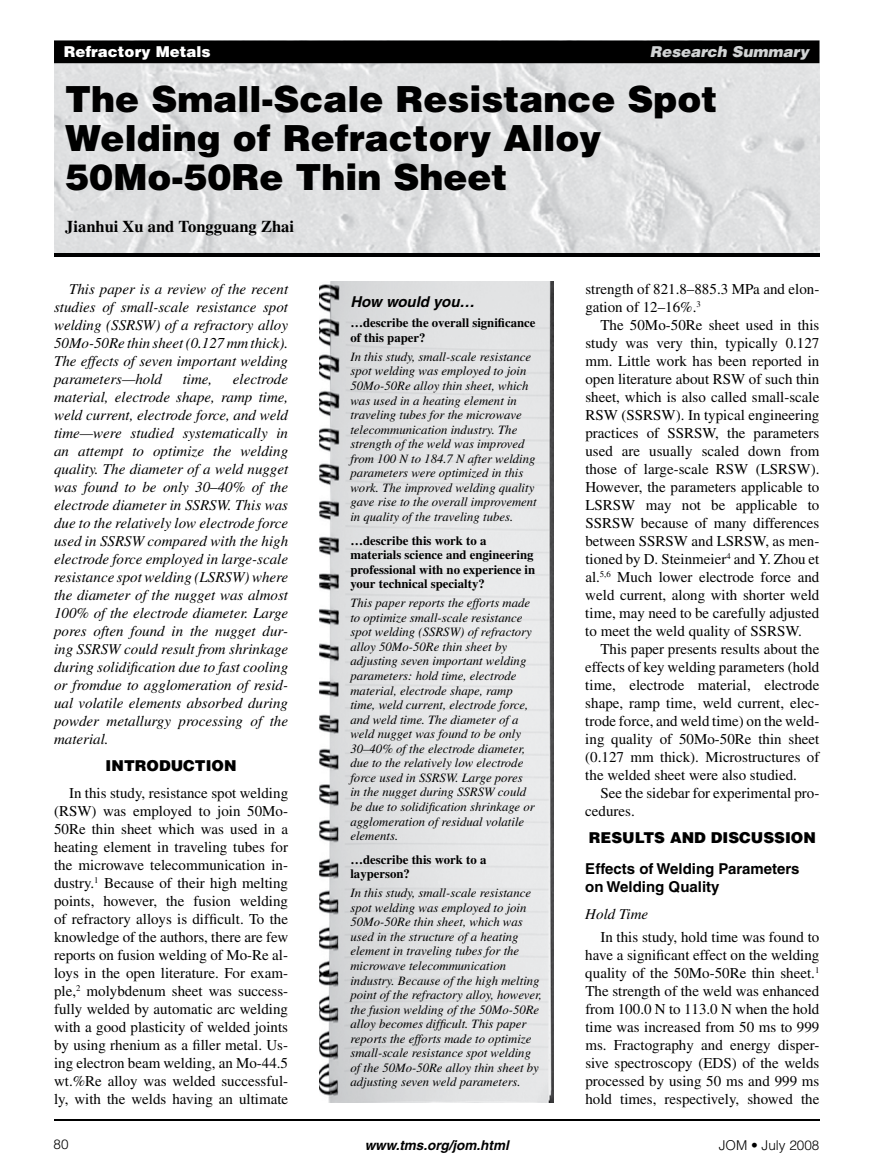
<style>
.page{position:relative;width:878px;height:1175px;background:#fff}
.page>*{position:absolute;margin:0;border:0;box-sizing:border-box;transform-origin:0 0}
.t1{font:900 36px/39px "Helvetica";color:#000}
.t2{font:700 16.5px "Times";color:#000}
.t3{font:15px/18px "Times";color:#000;text-align:justify}
.t4{font:italic 15px/18px "Times";color:#000;text-align:justify}
.t5{font:700 15px/18px "Helvetica";color:#000}
.t6{font:900 15px "Helvetica";color:#000}
.t7{font:900 15px "Helvetica";color:#fff}
.t8{font:italic 900 15px "Helvetica";color:#d1d3d4}
.t9{font:italic 700 15px "Helvetica";color:#000}
.t10{font:italic 700 13.5px "Helvetica";color:#000}
.t11{font:300 13.5px "Helvetica";color:#000}
.t12{font:italic 12.75px/14.5px "Times";color:#000}
.t13{font:700 12.75px/14.5px "Times";color:#000}
.s1{font-style:normal}
</style>
<div class="page">
<hr style="left:54px;top:1119px;width:765px;height:1px;background:#000">
<img style="left:320px;top:282px;width:234px;height:820px">
<img style="left:54px;top:63px;width:765px;height:191px">
<div style="left:54px;top:40px;width:765px;height:23px;background:#000"></div>
<hr style="left:54px;top:254px;width:765px;height:3px;background:#000">
<p class="t7" style="left:64px;top:42px;width:148px">Refractory Metals</p>
<p class="t8" style="left:649px;top:42px;width:161px">Research Summary</p>
<h1 class="t1" style="left:65px;top:79px;width:653px">The Small-Scale Resistance Spot welding of Refractory Alloy<br>50Mo-50Re Thin Sheet</h1>
<p class="t2" style="left:65px;top:217px;width:230px">Jianhui Xu and Tongguang Zhai</p>
<p class="t4" style="left:54px;top:280px;width:236px;text-indent:15px">This paper is a review of the recent studies of small-scale resistance spot welding (SSRSW) of a refractory alloy 50Mo-50Re thin sheet (0.127 mm thick).<br>The effects of seven important welding parameters—hold</p>
<p class="t4" style="left:54px;top:370px;width:236px;text-indent:179px">electrode material, electrode shape, ramp time, weld current, electrode force, and weld time—were studied systematically in an attempt to optimize the welding quality. The diameter of a weld nugget was found to be only 30<span class="s1">–</span>40% of the electrode diameter in SSRSW. This was due to the relatively low electrode force used in SSRSW compared with the high electrode force employed in large-scale resistance spot welding (LSRSW) where the diameter of the nugget was almost 100% of the electrode diameter. Large pores often found in the nugget dur&shy;ing SSRSW could result from shrinkage during solidification due to fast cooling or fromdue to agglomeration of resid&shy;ual volatile elements absorbed during powder metallurgy processing of the material.</p>
<p class="t6" style="left:106px;top:755px;width:132px">INTRODUCTION</p>
<p class="t3" style="left:54px;top:783px;width:236px;text-indent:15px">In this study, resistance spot welding (RSW) was employed to join 50Mo-50Re thin sheet which was used in a heating element in traveling tubes for the microwave telecommunication in&shy;dustry.<sup>1</sup> Because of their high melting points, however, the fusion welding of refractory alloys is difficult. To the knowledge of the authors, there are few reports on fusion welding of Mo-Re al&shy;loys in the open literature. For exam&shy;ple,<sup>2</sup> molybdenum sheet was success&shy;fully welded by automatic arc welding with a good plasticity of welded joints by using rhenium as a filler metal. Us&shy;ing electron beam welding, an Mo-44.5 wt.%Re alloy was welded successful&shy;ly, with the welds having an ultimate</p>
<p class="t4" style="left:183px;top:370px;width:31px">time,</p>
<p class="t9" style="left:350px;top:292px;width:126px">How would you…</p>
<p class="t13" style="left:350px;top:315px;width:186px">…describe the overall significance of this paper?</p>
<p class="t12" style="left:350px;top:349px;width:188px">In this study, small-scale resistance spot welding was employed to join 50Mo-50Re alloy thin sheet, which was used in a heating element in traveling tubes for the microwave telecommunication industry. The strength of the weld was improved from 100 N to 184.7 N after welding parameters were optimized in this work. The improved welding quality gave rise to the overall improvement in quality of the traveling tubes.</p>
<p class="t13" style="left:350px;top:532px;width:186px">…describe this work to a materials science and engineering professional with no experience in your technical specialty?</p>
<p class="t12" style="left:350px;top:595px;width:186px">This paper reports the efforts made to optimize small-scale resistance spot welding (SSRSW) of refractory alloy 50Mo-50Re thin sheet by adjusting seven important welding parameters: hold time, electrode material, electrode shape, ramp time, weld current, electrode force, and weld time. The diameter of a weld nugget was found to be only<br>30–40% of the electrode diameter, due to the relatively low electrode force used in SSRSW. Large pores in the nugget during SSRSW could be due to solidification shrinkage or agglomeration of residual volatile elements.</p>
<p class="t13" style="left:350px;top:851px;width:137px">…describe this work to a layperson?</p>
<p class="t12" style="left:350px;top:885px;width:193px">In this study, small-scale resistance spot welding was employed to join 50Mo-50Re thin sheet, which was used in the structure of a heating element in traveling tubes for the microwave telecommunication industry. Because of the high melting point of the refractory alloy, however, the fusion welding of the 50Mo-50Re alloy becomes difficult. This paper reports the efforts made to optimize small-scale resistance spot welding of the 50Mo-50Re alloy thin sheet by adjusting seven weld parameters.</p>
<p class="t3" style="left:585px;top:279px;width:235px">strength of 821.8–885.3 MPa and elon&shy;gation of 12–16%.<sup>3</sup></p>
<p class="t3" style="left:585px;top:315px;width:236px;text-indent:15px">The 50Mo-50Re sheet used in this study was very thin, typically 0.127 mm. Little work has been reported in open literature about RSW of such thin sheet, which is also called small-scale RSW (SSRSW). In typical engineering practices of SSRSW, the parameters used are usually scaled down from those of large-scale RSW (LSRSW).<br>However, the parameters applicable to LSRSW may not be applicable to SSRSW because of many differences between SSRSW and LSRSW, as men&shy;tioned by D. Steinmeier<sup>4</sup> and Y. Zhou et al.<sup>5,6</sup> Much lower electrode force and weld current, along with shorter weld time, may need to be carefully adjusted to meet the weld quality of SSRSW.</p>
<p class="t3" style="left:585px;top:639px;width:236px;text-indent:15px">This paper presents results about the effects of key welding parameters (hold time, electrode material, electrode shape, ramp time, weld current, elec&shy;trode force, and weld time) on the weld&shy;ing quality of 50Mo-50Re thin sheet (0.127 mm thick). Microstructures of the welded sheet were also studied.</p>
<p class="t3" style="left:585px;top:783px;width:236px;text-indent:15px">See the sidebar for experimental pro&shy;cedures.</p>
<p class="t6" style="left:589px;top:827px;width:228px">RESULTS AND DISCUSSION</p>
<p class="t5" style="left:585px;top:859px;width:216px">Effects of Welding Parameters on Welding Quality</p>
<p class="t4" style="left:585px;top:905px;width:64px">Hold Time</p>
<p class="t3" style="left:585px;top:927px;width:236px;text-indent:15px">In this study, hold time was found to have a significant effect on the welding quality of the 50Mo-50Re thin sheet.<sup>1<br></sup>The strength of the weld was enhanced from 100.0 N to 113.0 N when the hold time was increased from 50 ms to 999 ms. Fractography and energy disper&shy;sive spectroscopy (EDS) of the welds processed by using 50 ms and 999 ms hold times, respectively, showed the</p>
<p class="t11" style="left:54px;top:1136px;width:17px">80</p>
<p class="t10" style="left:364px;top:1137px;width:146px">www.tms.org/jom.html</p>
<p class="t11" style="left:718px;top:1136px;width:102px">JOM • July 2008</p>
</div>
